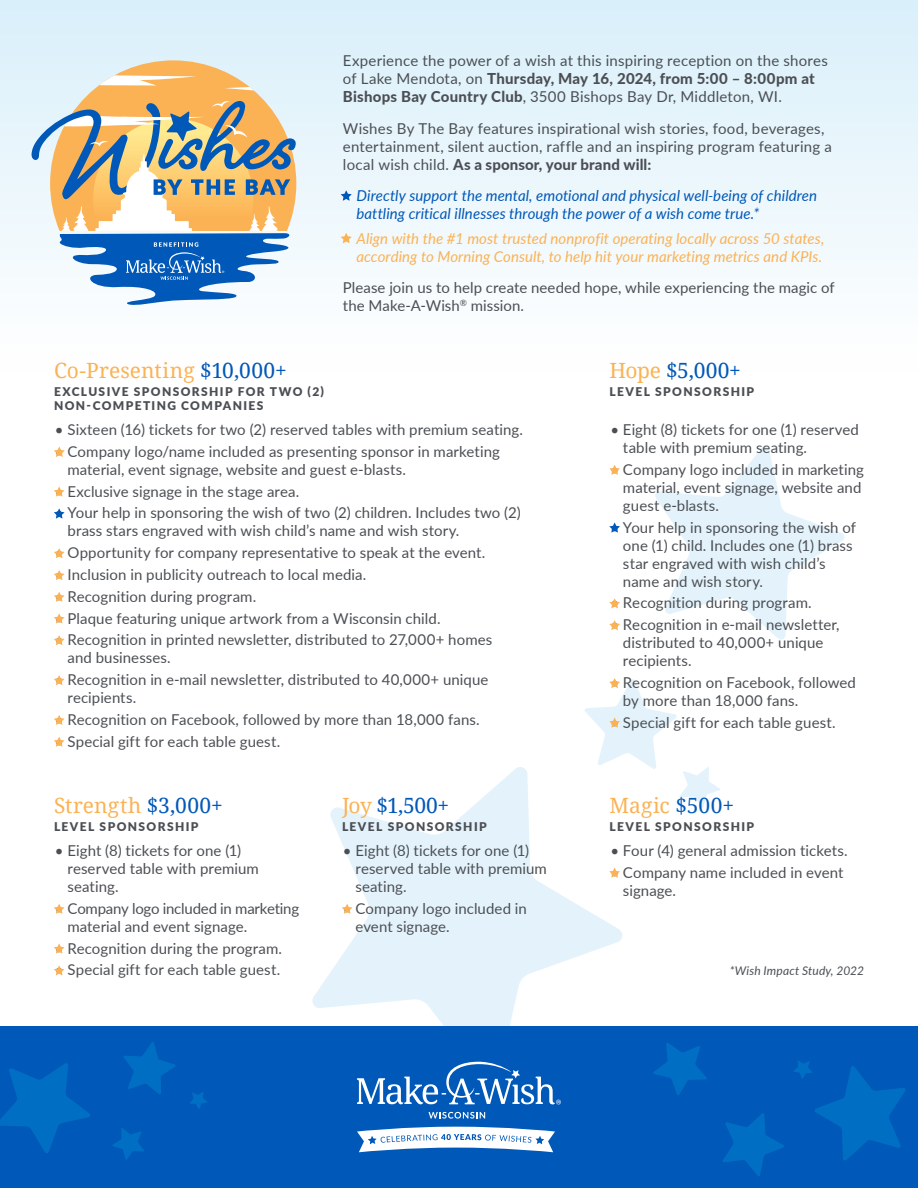
<style>
.page{position:relative;width:918px;height:1188px;background:#fff}
.page>*{position:absolute;margin:0;border:0;box-sizing:border-box;transform-origin:0 0}
.t1{font:21px "Droid Serif";letter-spacing:.005em;color:#fbb254}
.t2{font:21px "Droid Serif";letter-spacing:-.02em;color:#0058b8}
.t3{font:15px/18px "Lato";letter-spacing:.005em;color:#4b4f54}
.t4{font:italic 15px/18px "Lato";letter-spacing:.005em;color:#fbb254}
.t5{font:italic 15px/18px "Lato";letter-spacing:.005em;color:#0058b8}
.t6{font:900 12px/14.4px "Lato";letter-spacing:.115em;color:#4b4f54}
.t7{font:italic 12px "Lato";letter-spacing:.015em;color:#4b4f54}
.s1{font-weight:800}
.s2{color:#0058b8}
.s3{color:#fbb254}
</style>
<div class="page">
<svg style="left:312px;top:767px;width:310px;height:259px;fill:#e4f3fb"></svg>
<svg style="left:655px;top:446px;width:189px;height:194px"></svg>
<div style="left:0;top:0;width:918px;height:372px;background:linear-gradient(to bottom,#d9effa,#fffffe)"></div>
<svg style="left:341px;top:190px;width:11px;height:11px"></svg>
<svg style="left:341px;top:233px;width:11px;height:10px"></svg>
<svg style="left:54px;top:446px;width:11px;height:11px"></svg>
<svg style="left:609px;top:465px;width:11px;height:10px"></svg>
<svg style="left:609px;top:598px;width:11px;height:11px"></svg>
<svg style="left:609px;top:620px;width:11px;height:10px"></svg>
<svg style="left:584px;top:678px;width:136px;height:130px"></svg>
<svg style="left:54px;top:486px;width:11px;height:11px"></svg>
<svg style="left:609px;top:522px;width:11px;height:11px"></svg>
<svg style="left:54px;top:508px;width:11px;height:11px"></svg>
<svg style="left:54px;top:548px;width:11px;height:10px"></svg>
<svg style="left:54px;top:570px;width:11px;height:10px"></svg>
<svg style="left:54px;top:592px;width:11px;height:10px"></svg>
<svg style="left:54px;top:613px;width:11px;height:11px"></svg>
<svg style="left:54px;top:635px;width:11px;height:10px"></svg>
<svg style="left:54px;top:675px;width:11px;height:10px"></svg>
<svg style="left:54px;top:715px;width:11px;height:10px"></svg>
<svg style="left:54px;top:736px;width:11px;height:11px"></svg>
<svg style="left:54px;top:904px;width:11px;height:10px"></svg>
<svg style="left:341px;top:903px;width:12px;height:12px"></svg>
<svg style="left:608px;top:867px;width:12px;height:12px"></svg>
<svg style="left:54px;top:943px;width:11px;height:11px"></svg>
<svg style="left:54px;top:965px;width:11px;height:11px"></svg>
<div style="left:0;top:1026px;width:918px;height:162px;background:#0058b8"></div>
<svg style="left:723px;top:1113px;width:61px;height:63px"></svg>
<svg style="left:653px;top:1043px;width:54px;height:52px"></svg>
<svg style="left:794px;top:1061px;width:111px;height:99px"></svg>
<svg style="left:112px;top:1128px;width:32px;height:32px"></svg>
<svg style="left:124px;top:1042px;width:52px;height:52px"></svg>
<svg style="left:0;top:1063px;width:90px;height:90px"></svg>
<svg style="left:190px;top:1092px;width:17px;height:17px"></svg>
<svg style="left:429px;top:1112px;width:56px;height:7px"></svg>
<svg style="left:357px;top:1062px;width:204px;height:42px"></svg>
<svg style="left:357px;top:1127px;width:198px;height:25px"></svg>
<svg style="left:32px;top:60px;width:264px;height:245px"></svg>
<p class="t3" style="left:343px;top:51px;width:487px">Experience the power of a wish at this inspiring reception on the shores of Lake Mendota, on <span class="s1">Thursday, May 16, 2024, from 5:00 – 8:00pm at<br>Bishops Bay Country Club</span>, 3500 Bishops Bay Dr, Middleton, WI.</p>
<p class="t3" style="left:343px;top:118px;width:490px">Wishes By The Bay features inspirational wish stories, food, beverages, entertainment, silent auction, raffle and an inspiring program featuring a local wish child. <span class="s1">As a sponsor, your brand will:</span></p>
<p class="t5" style="left:356px;top:186px;width:462px">Directly support the mental, emotional and physical well-being of children battling critical illnesses through the power of a wish come true.*</p>
<p class="t4" style="left:356px;top:229px;width:469px">Align with the #1 most trusted nonprofit operating locally across 50 states, according to Morning Consult, to help hit your marketing metrics and KPIs.</p>
<p class="t3" style="left:343px;top:278px;width:493px">Please join us to help create needed hope, while experiencing the magic of the Make-A-Wish<sup>®</sup> mission.</p>
<p class="t1" style="left:54px;top:356px;width:234px">Co-Presenting <span class="s2">$10,000+</span></p>
<p class="t6" style="left:54px;top:384px;width:272px">EXCLUSIVE SPONSORSHIP FOR TWO (2)<br>NON-COMPETING COMPANIES</p>
<p class="t3" style="left:55px;top:420px;width:470px">• Sixteen (16) tickets for two (2) reserved tables with premium seating.</p>
<p class="t3" style="left:68px;top:442px;width:434px;text-indent:-13px">• Company logo/name included as presenting sponsor in marketing material, event signage, website and guest e-blasts.</p>
<p class="t3" style="left:55px;top:482px;width:246px">• Exclusive signage in the stage area.</p>
<p class="t3" style="left:68px;top:503px;width:455px;text-indent:-13px">• Your help in sponsoring the wish of two (2) children. Includes two (2) brass stars engraved with wish child’s name and wish story.</p>
<p class="t3" style="left:55px;top:543px;width:432px">• Opportunity for company representative to speak at the event.</p>
<p class="t3" style="left:55px;top:565px;width:313px">• Inclusion in publicity outreach to local media.</p>
<p class="t3" style="left:55px;top:587px;width:203px">• Recognition during program.</p>
<p class="t3" style="left:55px;top:608px;width:387px">• Plaque featuring unique artwork from a Wisconsin child.</p>
<p class="t3" style="left:68px;top:630px;width:426px;text-indent:-13px">• Recognition in printed newsletter, distributed to 27,000+ homes and businesses.</p>
<p class="t3" style="left:68px;top:670px;width:422px;text-indent:-13px">• Recognition in e-mail newsletter, distributed to 40,000+ unique recipients.</p>
<p class="t3" style="left:55px;top:710px;width:426px">• Recognition on Facebook, followed by more than 18,000 fans.</p>
<p class="t3" style="left:55px;top:732px;width:227px">• Special gift for each table guest.</p>
<p class="t1" style="left:54px;top:791px;width:171px">Strength <span class="s2">$3,000+</span></p>
<p class="t6" style="left:54px;top:819px;width:146px">LEVEL SPONSORSHIP</p>
<p class="t3" style="left:68px;top:841px;width:193px;text-indent:-13px">• Eight (8) tickets for one (1) reserved table with premium seating.</p>
<p class="t3" style="left:68px;top:899px;width:233px;text-indent:-13px">• Company logo included in marketing material and event signage.</p>
<p class="t3" style="left:55px;top:939px;width:229px">• Recognition during the program.</p>
<p class="t3" style="left:55px;top:960px;width:227px">• Special gift for each table guest.</p>
<p class="t2" style="left:342px;top:791px;width:109px"><span class="s3">Joy</span> $1,500+</p>
<p class="t6" style="left:342px;top:819px;width:146px">LEVEL SPONSORSHIP</p>
<p class="t3" style="left:356px;top:841px;width:193px;text-indent:-13px">• Eight (8) tickets for one (1) reserved table with premium seating.</p>
<p class="t3" style="left:356px;top:899px;width:173px;text-indent:-13px">• Company logo included in event signage.</p>
<p class="t2" style="left:609px;top:356px;width:133px"><span class="s3">Hope</span> $5,000+</p>
<p class="t6" style="left:609px;top:384px;width:146px">LEVEL SPONSORSHIP</p>
<p class="t3" style="left:623px;top:420px;width:237px;text-indent:-13px">• Eight (8) tickets for one (1) reserved table with premium seating.</p>
<p class="t3" style="left:623px;top:460px;width:243px;text-indent:-13px">• Company logo included in marketing material, event signage, website and guest e-blasts.</p>
<p class="t3" style="left:623px;top:518px;width:235px;text-indent:-13px">• Your help in sponsoring the wish of one (1) child. Includes one (1) brass star engraved with wish child’s name and wish story.</p>
<p class="t3" style="left:610px;top:593px;width:203px">• Recognition during program.</p>
<p class="t3" style="left:623px;top:615px;width:218px;text-indent:-13px">• Recognition in e-mail newsletter, distributed to 40,000+ unique recipients.</p>
<p class="t3" style="left:623px;top:673px;width:234px;text-indent:-13px">• Recognition on Facebook, followed by more than 18,000 fans.</p>
<p class="t3" style="left:610px;top:713px;width:227px">• Special gift for each table guest.</p>
<p class="t1" style="left:609px;top:791px;width:126px">Magic <span class="s2">$500+</span></p>
<p class="t6" style="left:609px;top:819px;width:146px">LEVEL SPONSORSHIP</p>
<p class="t3" style="left:610px;top:841px;width:239px">• Four (4) general admission tickets.</p>
<p class="t3" style="left:623px;top:863px;width:222px;text-indent:-13px">• Company name included in event signage.</p>
<p class="t7" style="left:730px;top:962px;width:136px">*Wish Impact Study, 2022</p>
</div>
